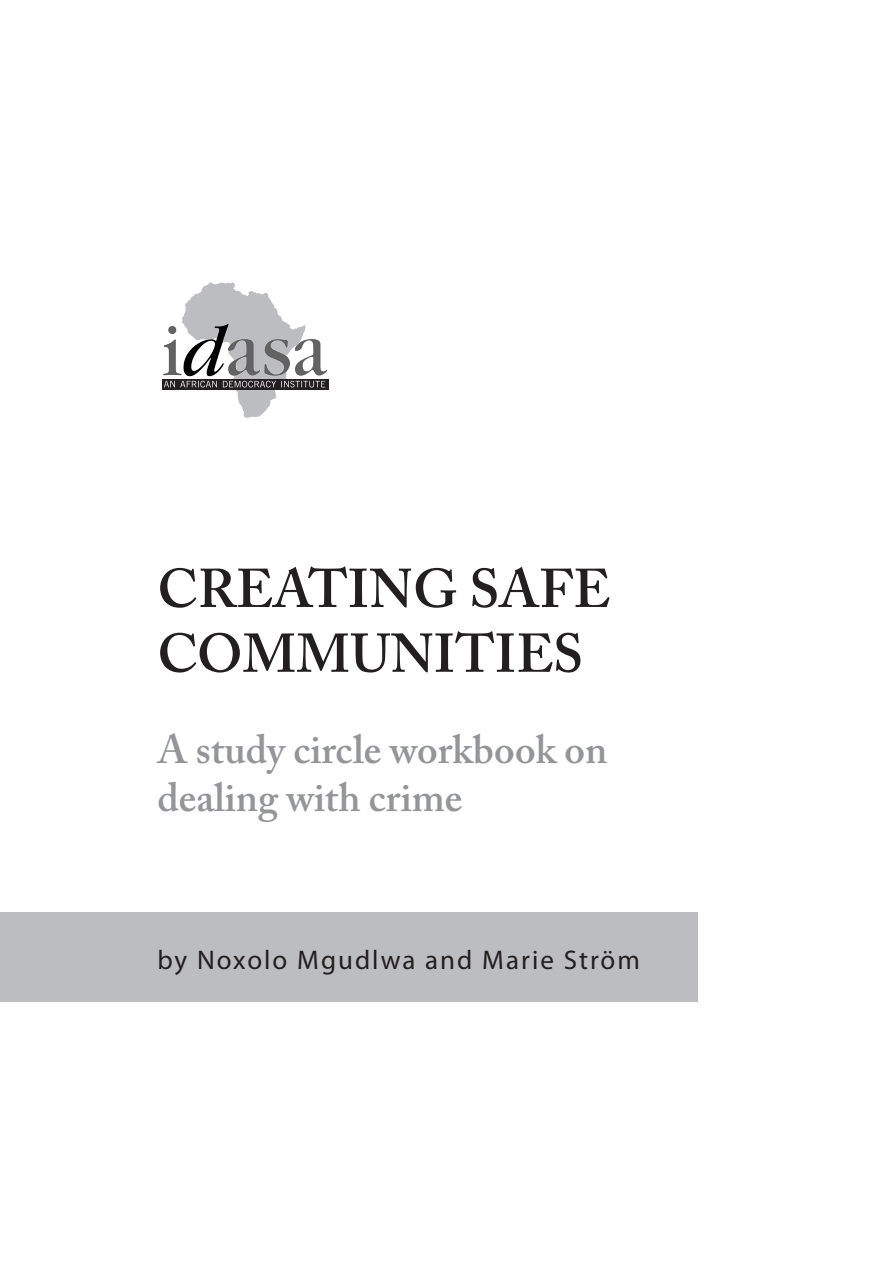
<style>
.page{position:relative;width:893px;height:1263px;background:#fff}
.page>*{position:absolute;margin:0;border:0;box-sizing:border-box;transform-origin:0 0}
.t1{font:600 54px/64.8px "Adobe Caslon Pro";color:#231f20}
.t2{font:600 40.5px/48.6px "Adobe Caslon Pro";color:#939598}
.t3{font:27px "Myriad Pro";letter-spacing:.075em;color:#231f20}
</style>
<div class="page">
<div style="left:0;top:912px;width:697px;height:90px;background:#bcbdc0"></div>
<img style="left:182px;top:283px;width:28px;height:46px">
<svg style="left:162px;top:379px;width:166px;height:11px"></svg>
<img style="left:195px;top:324px;width:33px;height:21px">
<svg style="left:164px;top:381px;width:161px;height:6px"></svg>
<h1 class="t1" style="left:157px;top:556px;width:454px">CREATING SAFE<br>COMMUNITIES</h1>
<p class="t2" style="left:157px;top:725px;width:452px">A study circle workbook on dealing with crime</p>
<p class="t3" style="left:157px;top:943px;width:484px">by Noxolo Mgudlwa and Marie Ström</p>
</div>
